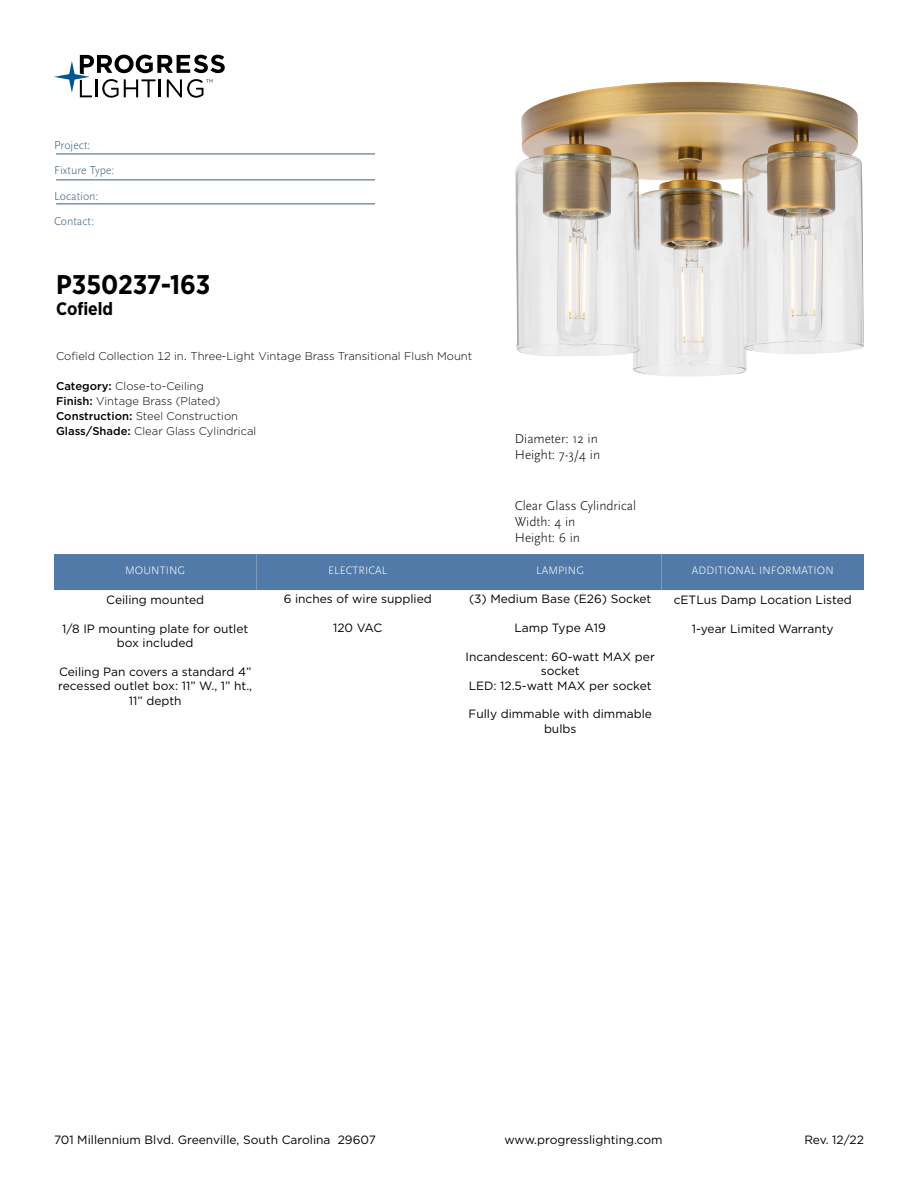
<style>
.page{position:relative;width:918px;height:1188px;background:#fff}
.page>*{position:absolute;margin:0;border:0;box-sizing:border-box;transform-origin:0 0}
.t1{font:700 27px "Gotham Narrow";letter-spacing:-.005em;color:#000}
.t2{font:700 18px "Gotham Narrow";color:#000}
.t3{font:300 13.5px/16.2px "Scala Sans Pro";color:#000}
.t4{font:12px/14.4px "Gotham";color:#000;text-align:center}
.t5{font:300 12px/25.5px "Scala Sans Pro";color:#3b5e7b}
.t6{font:300 11.25px/15px "Gotham";color:#000}
.t7{font:300 11.25px "Scala Sans Pro";letter-spacing:.01em;color:#fff}
.s1{font-weight:500}
</style>
<div class="page">
<svg style="left:54px;top:55px;width:171px;height:43px"></svg>
<hr style="left:56px;top:154px;width:319px;height:1px;background:#3b5e7b">
<hr style="left:56px;top:180px;width:319px;height:1px;background:#3b5e7b">
<hr style="left:56px;top:204px;width:319px;height:1px;background:#3b5e7b">
<img style="left:515px;top:82px;width:349px;height:295px">
<div style="left:54px;top:554px;width:202px;height:36px;background:#527aa8"></div>
<div style="left:256px;top:554px;width:203px;height:36px;background:#527aa8"></div>
<div style="left:459px;top:554px;width:203px;height:36px;background:#527aa8"></div>
<div style="left:662px;top:554px;width:202px;height:36px;background:#527aa8"></div>
<p class="t5" style="left:54px;top:132px;width:62px">Project:<br>Fixture Type:<br>Location:<br>Contact:</p>
<h1 class="t1" style="left:56px;top:268px;width:156px">P350237-163</h1>
<h2 class="t2" style="left:56px;top:297px;width:59px">Cofield</h2>
<p class="t6" style="left:56px;top:349px;width:418px">Cofield Collection 12 in. Three-Light Vintage Brass Transitional Flush Mount</p>
<p class="t6" style="left:56px;top:379px;width:202px"><span class="s1">Category:</span> Close-to-Ceiling<br><span class="s1">Finish:</span> Vintage Brass (Plated)<br><span class="s1">Construction:</span> Steel Construction <span class="s1">Glass/Shade:</span> Clear Glass Cylindrical</p>
<p class="t3" style="left:515px;top:430px;width:87px">Diameter: 12 in<br>Height: 7-3/4 in</p>
<p class="t3" style="left:515px;top:498px;width:123px">Clear Glass Cylindrical<br>Width: 4 in<br>Height: 6 in</p>
<p class="t7" style="left:125px;top:564px;width:62px">MOUNTING</p>
<p class="t4" style="left:106px;top:592px;width:99px">Ceiling mounted</p>
<p class="t4" style="left:62px;top:621px;width:188px">1/8 IP mounting plate for outlet box included</p>
<p class="t4" style="left:58px;top:664px;width:195px">Ceiling Pan covers a standard 4” recessed outlet box: 11” W., 1” ht.,<br>11” depth</p>
<p class="t7" style="left:328px;top:564px;width:61px">ELECTRICAL</p>
<p class="t4" style="left:284px;top:591px;width:150px">6 inches of wire supplied</p>
<p class="t4" style="left:333px;top:620px;width:51px">120 VAC</p>
<p class="t7" style="left:536px;top:564px;width:49px">LAMPING</p>
<p class="t4" style="left:469px;top:591px;width:184px">(3) Medium Base (E26) Socket</p>
<p class="t4" style="left:515px;top:620px;width:93px">Lamp Type A19</p>
<p class="t4" style="left:466px;top:649px;width:191px">Incandescent: 60-watt MAX per socket<br>LED: 12.5-watt MAX per socket</p>
<p class="t4" style="left:469px;top:707px;width:185px">Fully dimmable with dimmable bulbs</p>
<p class="t7" style="left:692px;top:564px;width:143px">ADDITIONAL INFORMATION</p>
<p class="t4" style="left:674px;top:592px;width:180px">cETLus Damp Location Listed</p>
<p class="t4" style="left:692px;top:621px;width:143px">1-year Limited Warranty</p>
<p class="t4" style="left:54px;top:1132px;width:323px">701 Millennium Blvd. Greenville, South Carolina 29607</p>
<p class="t4" style="left:504px;top:1132px;width:160px">www.progresslighting.com</p>
<p class="t4" style="left:804px;top:1132px;width:61px">Rev. 12/22</p>
</div>
